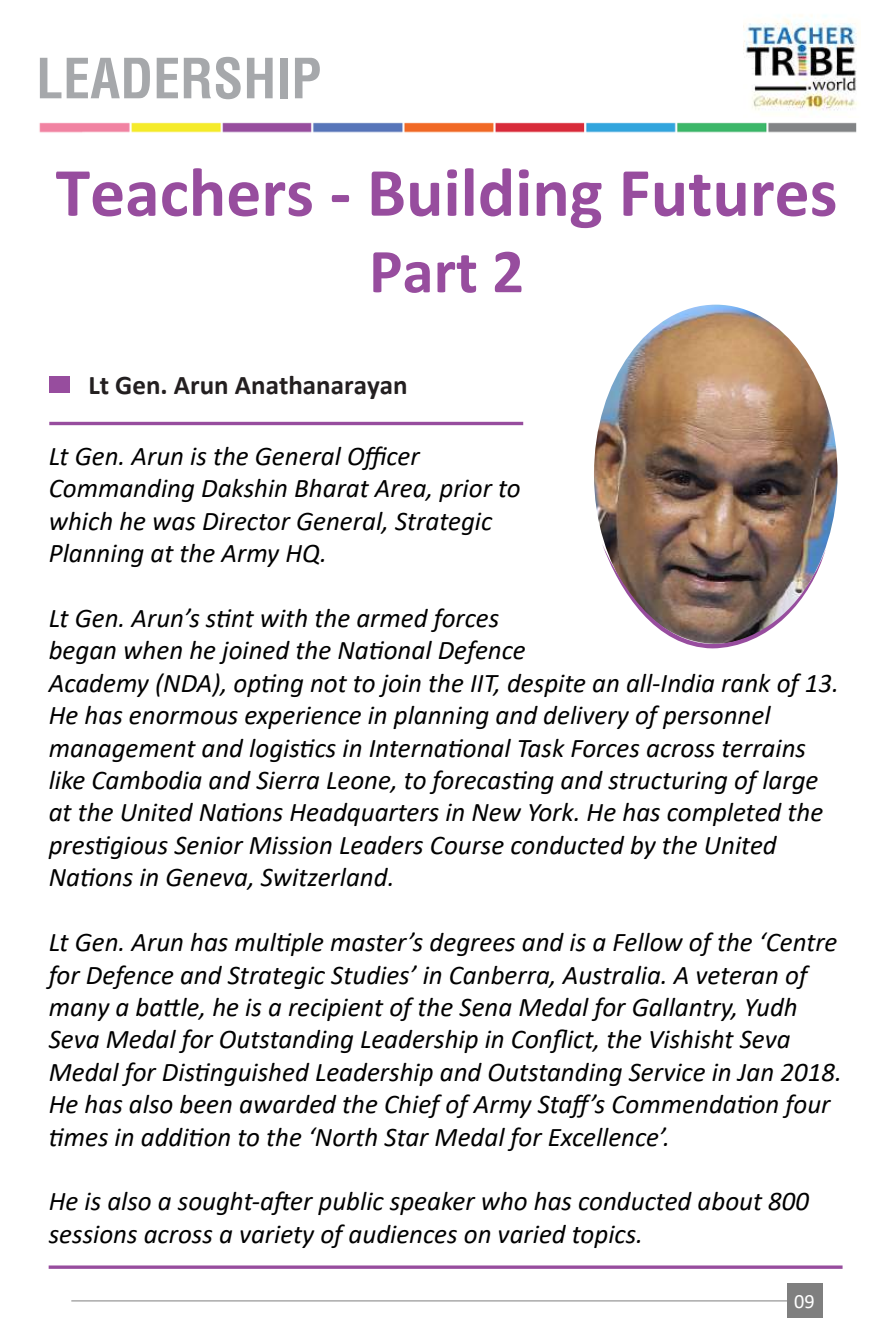
<style>
.page{position:relative;width:893px;height:1340px;background:#fff}
.page>*{position:absolute;margin:0;border:0;box-sizing:border-box;transform-origin:0 0}
.t1{font:700 69.75px "Calibri";color:#974d9e}
.t2{font:700 63px "Calibri";color:#974d9e}
.t3{font:700 condensed 54px "Helvetica LT";color:#a6a8ab}
.t4{font:italic 27px/32.4px "Calibri";color:#000}
.t5{font:700 27px "Calibri";color:#231f20}
.t6{font:20.25px "Calibri";color:#fff}
</style>
<div class="page">
<hr style="left:49px;top:1265px;width:793px;height:3px;background:#974d9e">
<hr style="left:49px;top:422px;width:474px;height:3px;background:#974d9e">
<div style="left:49px;top:376px;width:21px;height:16px;background:#974d9e"></div>
<img style="left:594px;top:305px;width:243px;height:241px">
<img style="left:602px;top:543px;width:224px;height:106px">
<div style="left:787px;top:1283px;width:36px;height:34px;background:#7f7f7f"></div>
<hr style="left:71px;top:1300px;width:717px;height:1px;background:#7f7f7f">
<img style="left:39px;top:122px;width:818px;height:11px">
<img style="left:743px;top:15px;width:116px;height:96px">
<h3 class="t3" style="left:36px;top:45px;width:287px">LEADERSHIP</h3>
<h1 class="t1" style="left:56px;top:143px;width:783px">Teachers - Building Futures</h1>
<h2 class="t2" style="left:369px;top:227px;width:157px">Part 2</h2>
<p class="t5" style="left:88px;top:366px;width:321px">Lt Gen. Arun Anathanarayan</p>
<p class="t4" style="left:49px;top:438px;width:473px">Lt Gen. Arun is the General Officer Commanding Dakshin Bharat Area, prior to which he was Director General, Strategic Planning at the Army HQ.</p>
<p class="t4" style="left:49px;top:600px;width:792px">Lt Gen. Arun’s stint with the armed forces<br>began when he joined the National Defence<br>Academy (NDA), opting not to join the IIT, despite an all-India rank of 13.<br>He has enormous experience in planning and delivery of personnel management and logistics in International Task Forces across terrains like Cambodia and Sierra Leone, to forecasting and structuring of large at the United Nations Headquarters in New York. He has completed the prestigious Senior Mission Leaders Course conducted by the United Nations in Geneva, Switzerland.</p>
<p class="t4" style="left:49px;top:924px;width:795px">Lt Gen. Arun has multiple master’s degrees and is a Fellow of the ‘Centre for Defence and Strategic Studies’ in Canberra, Australia. A veteran of many a battle, he is a recipient of the Sena Medal for Gallantry, Yudh Seva Medal for Outstanding Leadership in Conflict, the Vishisht Seva Medal for Distinguished Leadership and Outstanding Service in Jan 2018.<br>He has also been awarded the Chief of Army Staff’s Commendation four times in addition to the ‘North Star Medal for Excellence’.</p>
<p class="t4" style="left:49px;top:1184px;width:762px">He is also a sought-after public speaker who has conducted about 800 sessions across a variety of audiences on varied topics.</p>
<p class="t6" style="left:794px;top:1287px;width:22px">09</p>
</div>
